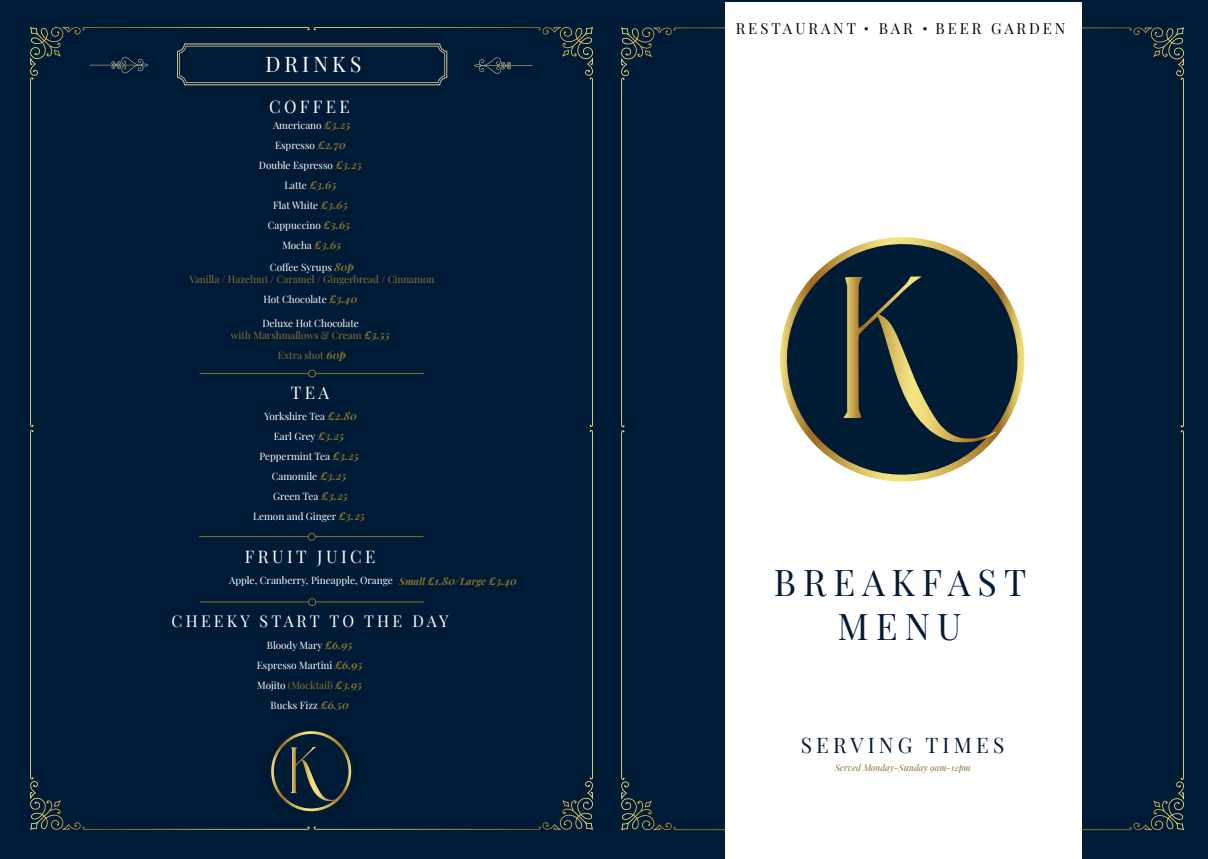
<style>
.page{position:relative;width:1208px;height:859px;background:#001b35}
.page>*{position:absolute;margin:0;border:0;box-sizing:border-box;transform-origin:0 0}
.t1{font:36px/43.2px "Playfair Display";letter-spacing:.2em;color:#001b35;text-align:center}
.t2{font:21px "Playfair Display";letter-spacing:.2em;color:#001b35}
.t3{font:21px "Playfair Display";letter-spacing:.2em;color:#fff}
.t4{font:17px "Playfair Display";letter-spacing:.2em;color:#fff}
.t5{font:16px "Playfair Display";letter-spacing:.2em;color:#fff}
.t6{font:15px "Playfair Display";letter-spacing:.2em;color:#000001}
.t7{font:12px "Playfair Display";color:#1f1c34}
.t8{font:10px/20px "Playfair Display";color:#fff;text-align:center}
.t9{font:10px/12px "Playfair Display";color:#8a722c;text-align:center}
.t10{font:italic 9px "Playfair Display";color:#8a722c}
.t11{font:8.9px "Playfair Display";color:#967651}
.s1{font-weight:700;font-style:italic;font-size:11px;color:#8a722c}
.s2{color:#fff}
.s3{font-weight:700;font-style:italic;font-size:11px}
.s4{font-weight:700;font-style:italic;color:#8a722c}
.s5{color:#8a722c}
</style>
<div class="page">
<svg style="left:1150px;top:27px;width:34px;height:32px"></svg>
<div style="left:725px;top:2px;width:356px;height:857px;background:#fff"></div>
<svg style="left:780px;top:237px;width:245px;height:245px"></svg>
<svg style="left:843px;top:276px;width:153px;height:166px;background:#21333a"></svg>
<svg style="left:268px;top:728px;width:87px;height:87px"></svg>
<svg style="left:291px;top:747px;width:49px;height:54px"></svg>
<div style="left:271px;top:731px;width:80px;height:80px;border:3px solid #fff;border-radius:50%"></div>
<hr style="left:200px;top:373px;width:224px;height:1px;background:#8a722c">
<div style="left:308px;top:370px;width:7px;height:7px;background:#001b35;border-radius:50%"></div>
<div style="left:308px;top:370px;width:8px;height:7px;border:1px solid #8a722c;border-radius:50%"></div>
<hr style="left:199px;top:536px;width:224px;height:1px;background:#8a722c">
<div style="left:308px;top:533px;width:7px;height:7px;background:#001b35;border-radius:50%"></div>
<div style="left:308px;top:533px;width:7px;height:7px;border:1px solid #8a722c;border-radius:50%"></div>
<hr style="left:200px;top:602px;width:224px;height:1px;background:#8a722c">
<div style="left:308px;top:599px;width:7px;height:7px;background:#001b35;border-radius:50%"></div>
<div style="left:308px;top:598px;width:8px;height:8px;border:1px solid #8a722c;border-radius:50%"></div>
<svg style="left:82px;top:27px;width:511px;height:58px"></svg>
<h2 class="t3" style="left:265px;top:48px;width:98px">DRINKS</h2>
<h3 class="t4" style="left:269px;top:93px;width:82px">COFFEE</h3>
<p class="t8" style="left:259px;top:115px;width:105px">Americano <span class="s1">£3.25<br></span>Espresso <span class="s1">£2.70<br></span>Double Espresso <span class="s1">£3.25<br></span>Latte <span class="s1">£3.65<br></span>Flat White <span class="s1">£3.65<br></span>Cappuccino <span class="s1">£3.65<br></span>Mocha <span class="s1">£3.65</span></p>
<p class="t9" style="left:189px;top:261px;width:247px"><span class="s2">Coffee Syrups</span> <span class="s3">80p<br></span>Vanilla / Hazelnut / Caramel / Gingerbread / Cinnamon</p>
<p class="t8" style="left:263px;top:289px;width:96px">Hot Chocolate <span class="s1">£3.40</span></p>
<p class="t9" style="left:231px;top:317px;width:160px"><span class="s2">Deluxe Hot Chocolate<br></span>with Marshmallows &amp; Cream <span class="s3">£3.55</span></p>
<p class="t9" style="left:278px;top:349px;width:69px">Extra shot <span class="s3">60p</span></p>
<p class="t11" style="left:310px;top:159px;width:4px">.</p>
<h3 class="t4" style="left:291px;top:380px;width:40px">TEA</h3>
<p class="t8" style="left:253px;top:405px;width:113px">Yorkshire Tea <span class="s1">£2.80<br></span>Earl Grey <span class="s1">£3.25<br></span>Peppermint Tea <span class="s1">£3.25<br></span>Camomile <span class="s1">£3.25<br></span>Green Tea <span class="s1">£3.25<br></span>Lemon and Ginger <span class="s1">£3.25</span></p>
<h3 class="t4" style="left:245px;top:543px;width:132px">FRUIT JUICE</h3>
<p class="t8" style="left:229px;top:569px;width:289px">Apple, Cranberry, Pineapple, Orange <span class="s4">Small</span> <span class="s1">£1.80/</span><span class="s4">Large</span> <span class="s1">£3.40</span></p>
<h3 class="t5" style="left:172px;top:609px;width:278px">CHEEKY START TO THE DAY</h3>
<p class="t8" style="left:257px;top:634px;width:107px">Bloody Mary <span class="s1">£6.95<br></span>Espresso Martini <span class="s1">£6.95<br></span>Mojito <span class="s5">(Mocktail)</span> <span class="s1">£3.95<br></span>Bucks Fizz <span class="s1">£6.50</span></p>
<h3 class="t6" style="left:735px;top:16px;width:122px">RESTAURANT</h3>
<h3 class="t6" style="left:878px;top:16px;width:35px">BAR</h3>
<h3 class="t6" style="left:935px;top:16px;width:131px">BEER GARDEN</h3>
<p class="t7" style="left:864px;top:18px;width:7px">•</p>
<p class="t7" style="left:922px;top:18px;width:7px">•</p>
<h1 class="t1" style="left:774px;top:558px;width:254px">BREAKFAST<br>MENU</h1>
<h2 class="t2" style="left:800px;top:729px;width:205px">SERVING TIMES</h2>
<p class="t10" style="left:835px;top:761px;width:137px">Served Monday-Sunday 9am-12pm</p>
</div>
